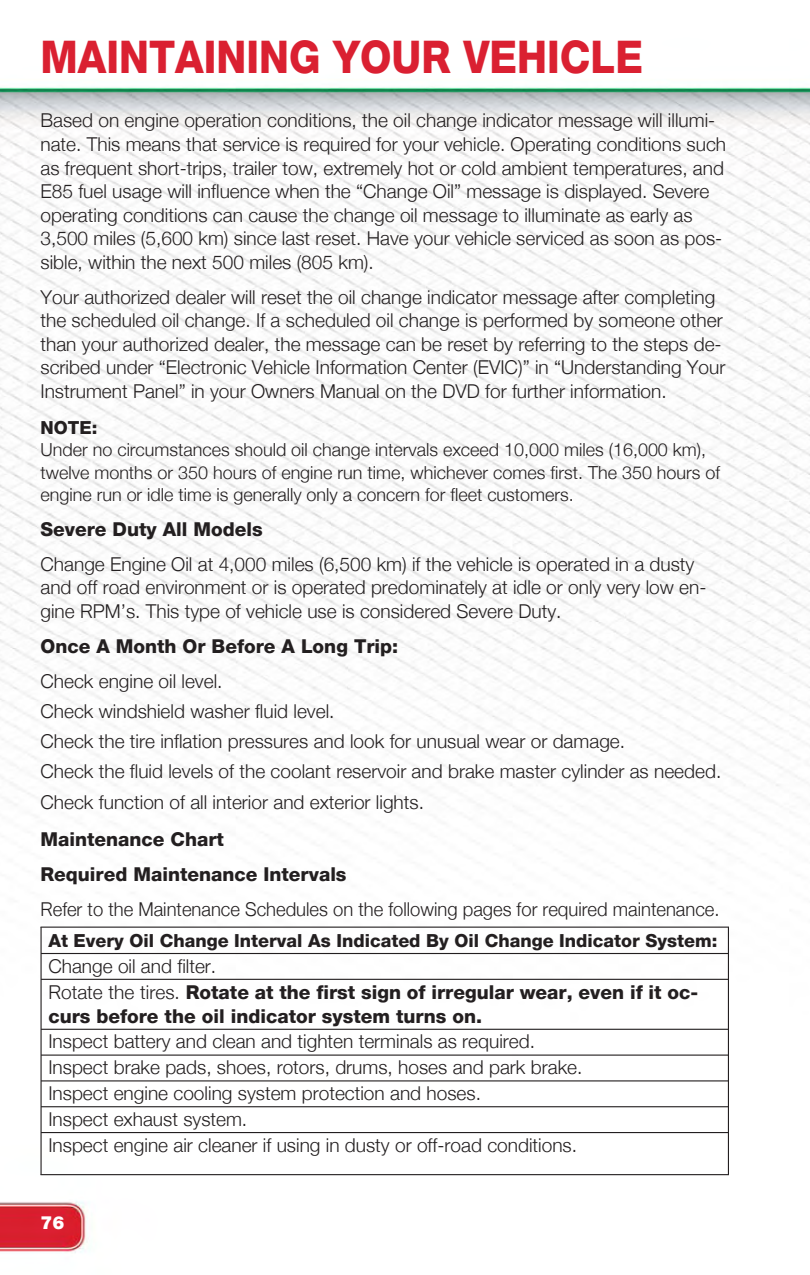
<style>
.page{position:relative;width:810px;height:1275px;background:#fff}
.page>*{position:absolute;margin:0;border:0;box-sizing:border-box;transform-origin:0 0}
.t1{font:45px "ABART Hheavy";color:#da2031;scale:.9 1}
.t2{font:19.12px/23.6px "ABART Hlight";color:#231f20}
.t3{font:19.12px/35.3px "ABART Hheavy";color:#231f20}
.t4{font:19.12px "ABART Hlight";color:#231f20;scale:.96 1}
.t5{font:18px/22.5px "ABART Hlight";color:#231f20}
.t6{font:18px "ABART Hheavy";color:#231f20}
.t7{font:18px "ABART Hblack";color:#fff}
.s1{font-family:"ABART Hlight"}
</style>
<div class="page">
<img style="left:0;top:86px;width:810px;height:1167px">
<hr style="left:41px;top:953px;width:687px;height:1px;background:#231f20">
<hr style="left:41px;top:979px;width:687px;height:1px;background:#231f20">
<hr style="left:41px;top:1029px;width:687px;height:1px;background:#231f20">
<hr style="left:41px;top:1054px;width:687px;height:2px;background:#231f20">
<hr style="left:41px;top:1080px;width:687px;height:1px;background:#231f20">
<hr style="left:41px;top:1106px;width:687px;height:1px;background:#231f20">
<hr style="left:41px;top:1132px;width:687px;height:1px;background:#231f20">
<hr style="left:40px;top:927px;width:689px;height:1px;background:#231f20">
<hr style="left:728px;top:927px;width:1px;height:248px;background:#231f20">
<hr style="left:40px;top:1174px;width:689px;height:1px;background:#231f20">
<hr style="left:40px;top:927px;width:2px;height:248px;background:#231f20">
<h1 class="t1" style="left:40px;top:30px;width:671px">MAINTAINING YOUR VEHICLE</h1>
<p class="t2" style="left:40px;top:108px;width:687px">Based on engine operation conditions, the oil change indicator message will illumi&shy;nate. This means that service is required for your vehicle. Operating conditions such as frequent short-trips, trailer tow, extremely hot or cold ambient temperatures, and E85 fuel usage will influence when the “Change Oil” message is displayed. Severe operating conditions can cause the change oil message to illuminate as early as 3,500 miles (5,600 km) since last reset. Have your vehicle serviced as soon as pos&shy;sible, within the next 500 miles (805 km).</p>
<p class="t2" style="left:40px;top:285px;width:687px">Your authorized dealer will reset the oil change indicator message after completing the scheduled oil change. If a scheduled oil change is performed by someone other than your authorized dealer, the message can be reset by referring to the steps de&shy;scribed under “Electronic Vehicle Information Center (EVIC)” in “Understanding Your Instrument Panel” in your Owners Manual on the DVD for further information.</p>
<p class="t6" style="left:40px;top:417px;width:58px">NOTE:</p>
<p class="t5" style="left:40px;top:438px;width:681px">Under no circumstances should oil change intervals exceed 10,000 miles (16,000 km), twelve months or 350 hours of engine run time, whichever comes first. The 350 hours of engine run or idle time is generally only a concern for fleet customers.</p>
<p class="t3" style="left:40px;top:511px;width:224px">Severe Duty All Models</p>
<p class="t2" style="left:40px;top:552px;width:667px">Change Engine Oil at 4,000 miles (6,500 km) if the vehicle is operated in a dusty and off road environment or is operated predominately at idle or only very low en&shy;gine RPM’s. This type of vehicle use is considered Severe Duty.</p>
<p class="t3" style="left:40px;top:628px;width:359px">Once A Month Or Before A Long Trip:</p>
<p class="t2" style="left:40px;top:665px;width:682px;line-height:30.4px">Check engine oil level.<br>Check windshield washer fluid level.<br>Check the tire inflation pressures and look for unusual wear or damage.<br>Check the fluid levels of the coolant reservoir and brake master cylinder as needed.<br>Check function of all interior and exterior lights.</p>
<p class="t3" style="left:40px;top:821px;width:308px">Maintenance Chart<br>Required Maintenance Intervals</p>
<p class="t4" style="left:40px;top:897px;width:709px">Refer to the Maintenance Schedules on the following pages for required maintenance.</p>
<p class="t6" style="left:48px;top:930px;width:671px">At Every Oil Change Interval As Indicated By Oil Change Indicator System:</p>
<p class="t2" style="left:48px;top:954px;width:169px">Change oil and filter.</p>
<p class="t3" style="left:48px;top:980px;width:651px;line-height:23.6px"><span class="s1">Rotate the tires.</span> Rotate at the first sign of irregular wear, even if it oc&shy;curs before the oil indicator system turns on.</p>
<p class="t2" style="left:48px;top:1028px;width:536px;line-height:25.9px">Inspect battery and clean and tighten terminals as required.<br>Inspect brake pads, shoes, rotors, drums, hoses and park brake.<br>Inspect engine cooling system protection and hoses.<br>Inspect exhaust system.<br>Inspect engine air cleaner if using in dusty or off-road conditions.</p>
<p class="t7" style="left:40px;top:1211px;width:25px">76</p>
</div>
